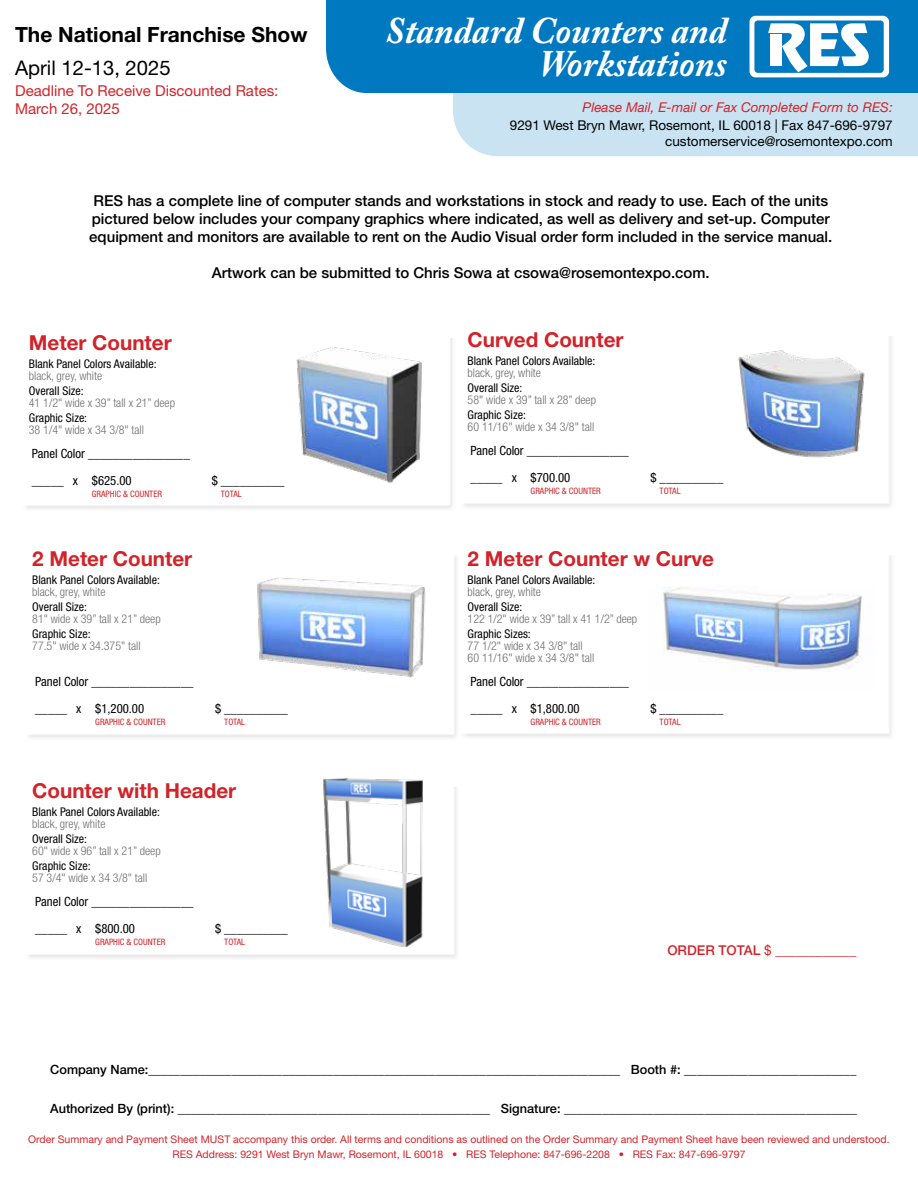
<style>
.page{position:relative;width:918px;height:1188px;background:#fff}
.page>*{position:absolute;margin:0;border:0;box-sizing:border-box;transform-origin:0 0}
.t1{font:italic 700 37.35px/32.8px "Adobe Caslon Pro";color:#fff;text-align:right}
.t2{font:700 21px "Helvetica Neue LT Std";color:#000}
.t3{font:700 20.7px "Helvetica Neue LT Std";color:#d2232a}
.t4{font:20.25px "Helvetica Neue LT Std";color:#000}
.t5{font:500 15px/18px "Helvetica Neue LT Std";color:#000}
.t6{font:15px/18px "Helvetica Neue LT Std";color:#d2232a}
.t7{font:13.5px/15.6px "Helvetica Neue LT Std";color:#000;text-align:right}
.t8{font:italic 13.5px "Helvetica Neue LT Std";color:#d2232a}
.t9{font:500 13.5px "Helvetica Neue LT Std";color:#d2232a}
.t10{font:condensed 12.75px/27px "Helvetica Neue LT Std";color:#000}
.t11{font:500 12.75px "Helvetica Neue LT Std";color:#000}
.t12{font:300 condensed 12px/12px "Helvetica Neue LT Std";color:#6d6e71}
.t13{font:condensed 12px "Helvetica Neue LT Std";color:#000}
.t14{font:10.5px/15.3px "Helvetica Neue LT Std";color:#d2232a;text-align:center}
.t15{font:condensed 8.85px "Helvetica Neue LT Std";color:#d2232a}
.s1{font-weight:400}
</style>
<div class="page">
<img style="left:204px;top:563px;width:244px;height:127px">
<img style="left:292px;top:344px;width:133px;height:142px">
<img style="left:738px;top:350px;width:127px;height:108px">
<img style="left:323px;top:778px;width:100px;height:168px">
<img style="left:662px;top:587px;width:209px;height:86px">
<div style="left:326px;top:0;width:592px;height:93px;background:#0079c1"></div>
<svg style="left:453px;top:16px;width:465px;height:140px;background:#6cb1db"></svg>
<div style="left:770px;top:34px;width:12px;height:32px;background:#fff"></div>
<h2 class="t2" style="left:15px;top:22px;width:294px">The National Franchise Show</h2>
<h3 class="t4" style="left:15px;top:56px;width:157px">April 12-13, 2025</h3>
<p class="t6" style="left:15px;top:81px;width:265px">Deadline To Receive Discounted Rates:<br>March 26, 2025</p>
<h1 class="t1" style="left:385px;top:14px;width:343px">Standard Counters and<br>Workstations</h1>
<p class="t8" style="left:583px;top:99px;width:312px">Please Mail, E-mail or Fax Completed Form to RES:</p>
<p class="t7" style="left:510px;top:118px;width:384px">9291 West Bryn Mawr, Rosemont, IL 60018 | Fax 847-696-9797 customerservice@rosemontexpo.com</p>
<p class="t5" style="left:89px;top:192px;width:745px">RES has a complete line of computer stands and workstations in stock and ready to use. Each of the units pictured below includes your company graphics where indicated, as well as delivery and set-up. Computer equipment and monitors are available to rent on the Audio Visual order form included in the service manual.</p>
<p class="t5" style="left:212px;top:263px;width:499px">Artwork can be submitted to Chris Sowa at csowa@rosemontexpo.com.</p>
<h3 class="t3" style="left:29px;top:330px;width:144px">Meter Counter</h3>
<p class="t13" style="left:29px;top:357px;width:129px">Blank Panel Colors Available:</p>
<p class="t12" style="left:29px;top:369px;width:75px">black, grey, white</p>
<p class="t13" style="left:29px;top:384px;width:56px">Overall Size:</p>
<p class="t12" style="left:29px;top:396px;width:148px">41 1/2" wide x 39” tall x 21” deep</p>
<p class="t13" style="left:29px;top:411px;width:60px">Graphic Size:</p>
<p class="t12" style="left:29px;top:423px;width:117px">38 1/4" wide x 34 3/8" tall</p>
<h3 class="t3" style="left:468px;top:327px;width:157px">Curved Counter</h3>
<p class="t13" style="left:468px;top:354px;width:129px">Blank Panel Colors Available:</p>
<p class="t12" style="left:468px;top:366px;width:75px">black, grey, white</p>
<p class="t13" style="left:468px;top:381px;width:56px">Overall Size:</p>
<p class="t12" style="left:468px;top:393px;width:130px">58" wide x 39” tall x 28” deep</p>
<p class="t13" style="left:468px;top:408px;width:60px">Graphic Size:</p>
<p class="t12" style="left:468px;top:420px;width:128px">60 11/16" wide x 34 3/8" tall</p>
<p class="t10" style="left:32px;top:440px;width:160px">Panel Color ________________ _____ x $625.00</p>
<p class="t10" style="left:212px;top:467px;width:74px">$ __________</p>
<p class="t15" style="left:92px;top:489px;width:72px">GRAPHIC &amp; COUNTER</p>
<p class="t15" style="left:221px;top:489px;width:22px">TOTAL</p>
<p class="t10" style="left:471px;top:437px;width:160px">Panel Color ________________ _____ x $700.00</p>
<p class="t10" style="left:651px;top:464px;width:74px">$ __________</p>
<p class="t15" style="left:531px;top:486px;width:72px">GRAPHIC &amp; COUNTER</p>
<p class="t15" style="left:660px;top:486px;width:22px">TOTAL</p>
<h3 class="t3" style="left:32px;top:545px;width:162px">2 Meter Counter</h3>
<p class="t13" style="left:32px;top:572px;width:129px">Blank Panel Colors Available:</p>
<p class="t12" style="left:32px;top:585px;width:75px">black, grey, white</p>
<p class="t13" style="left:32px;top:599px;width:56px">Overall Size:</p>
<p class="t12" style="left:32px;top:612px;width:130px">81" wide x 39” tall x 21” deep</p>
<p class="t13" style="left:32px;top:626px;width:60px">Graphic Size:</p>
<p class="t12" style="left:32px;top:639px;width:110px">77.5" wide x 34.375" tall</p>
<h3 class="t3" style="left:468px;top:545px;width:248px">2 Meter Counter w Curve</h3>
<p class="t13" style="left:468px;top:572px;width:129px">Blank Panel Colors Available:</p>
<p class="t12" style="left:468px;top:585px;width:75px">black, grey, white</p>
<p class="t13" style="left:468px;top:599px;width:56px">Overall Size:</p>
<p class="t12" style="left:468px;top:612px;width:171px">122 1/2" wide x 39” tall x 41 1/2” deep</p>
<p class="t13" style="left:468px;top:626px;width:65px">Graphic Sizes:</p>
<p class="t12" style="left:468px;top:639px;width:128px">77 1/2" wide x 34 3/8" tall<br>60 11/16" wide x 34 3/8" tall</p>
<p class="t10" style="left:35px;top:667px;width:160px">Panel Color ________________ _____ x $1,200.00</p>
<p class="t10" style="left:215px;top:694px;width:74px">$ __________</p>
<p class="t10" style="left:471px;top:667px;width:160px">Panel Color ________________ _____ x $1,800.00</p>
<p class="t10" style="left:651px;top:694px;width:74px">$ __________</p>
<p class="t15" style="left:95px;top:716px;width:72px">GRAPHIC &amp; COUNTER</p>
<p class="t15" style="left:224px;top:716px;width:22px">TOTAL</p>
<p class="t15" style="left:531px;top:716px;width:72px">GRAPHIC &amp; COUNTER</p>
<p class="t15" style="left:660px;top:716px;width:22px">TOTAL</p>
<h3 class="t3" style="left:32px;top:778px;width:205px">Counter with Header</h3>
<p class="t13" style="left:32px;top:805px;width:129px">Blank Panel Colors Available:</p>
<p class="t12" style="left:32px;top:817px;width:75px">black, grey, white</p>
<p class="t13" style="left:32px;top:832px;width:56px">Overall Size:</p>
<p class="t12" style="left:32px;top:844px;width:130px">60" wide x 96” tall x 21” deep</p>
<p class="t13" style="left:32px;top:859px;width:60px">Graphic Size:</p>
<p class="t12" style="left:32px;top:871px;width:117px">57 3/4" wide x 34 3/8" tall</p>
<p class="t10" style="left:35px;top:888px;width:160px">Panel Color ________________ _____ x $800.00</p>
<p class="t10" style="left:215px;top:915px;width:74px">$ __________</p>
<p class="t15" style="left:95px;top:937px;width:72px">GRAPHIC &amp; COUNTER</p>
<p class="t15" style="left:224px;top:937px;width:22px">TOTAL</p>
<p class="t9" style="left:667px;top:942px;width:191px">ORDER TOTAL <span class="s1">$</span> ____________</p>
<p class="t11" style="left:50px;top:1061px;width:808px">Company Name:__________________________________________________________________________ Booth #: ___________________________</p>
<p class="t11" style="left:50px;top:1101px;width:809px">Authorized By (print): _________________________________________________ Signature: ______________________________________________</p>
<p class="t14" style="left:28px;top:1131px;width:863px">Order Summary and Payment Sheet MUST accompany this order. All terms and conditions as outlined on the Order Summary and Payment Sheet have been reviewed and understood.<br>RES Address: 9291 West Bryn Mawr, Rosemont, IL 60018 • RES Telephone: 847-696-2208 • RES Fax: 847-696-9797</p>
</div>
